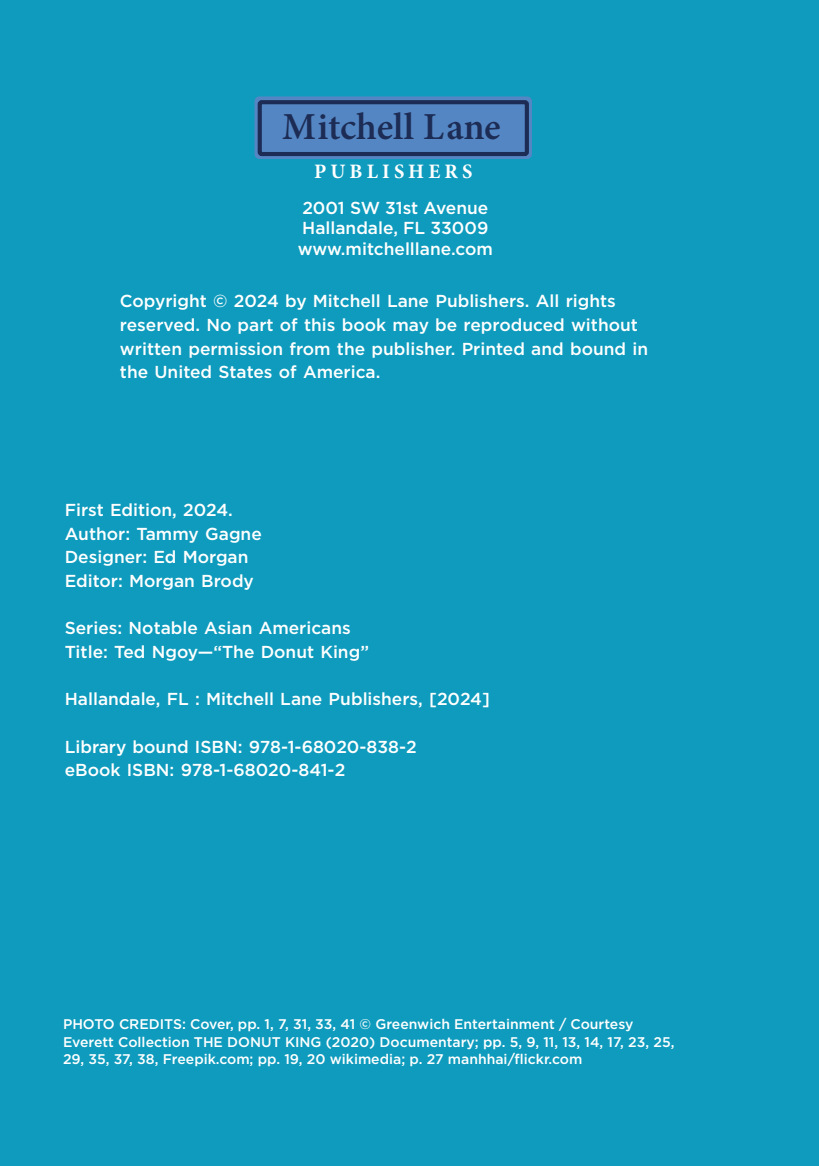
<style>
.page{position:relative;width:819px;height:1166px;background:#0e9bbd}
.page>*{position:absolute;margin:0;border:0;box-sizing:border-box;transform-origin:0 0}
.t1{font:600 38.15px "Minion Pro";letter-spacing:-.005em;color:#1c2c54}
.t2{font:700 20.47px "Minion Pro";letter-spacing:.2em;color:#fff}
.t3{font:500 17.32px/23.6px "Gotham";color:#fff}
.t4{font:500 14px/17.5px "Gotham";color:#fff}
</style>
<div class="page">
<div style="left:255px;top:96px;width:277px;height:63px;background:#5586c4;border-radius:5px"></div>
<div style="left:258px;top:100px;width:271px;height:56px;border:4px solid #1c2c54;border-radius:2px"></div>
<h1 class="t1" style="left:282px;top:100px;width:220px">Mitchell Lane</h1>
<p class="t2" style="left:314px;top:157px;width:160px">PUBLISHERS</p>
<p class="t3" style="left:298px;top:197px;width:197px;line-height:20.5px">2001 SW 31st Avenue<br>Hallandale, FL 33009 www.mitchelllane.com</p>
<p class="t3" style="left:120px;top:289px;width:530px">Copyright © 2024 by Mitchell Lane Publishers. All rights reserved. No part of this book may be reproduced without written permission from the publisher. Printed and bound in the United States of America.</p>
<p class="t3" style="left:65px;top:498px;width:199px">First Edition, 2024.<br>Author: Tammy Gagne<br>Designer: Ed Morgan<br>Editor: Morgan Brody</p>
<p class="t3" style="left:65px;top:616px;width:306px">Series: Notable Asian Americans<br>Title: Ted Ngoy—“The Donut King”</p>
<p class="t3" style="left:65px;top:687px;width:427px">Hallandale, FL : Mitchell Lane Publishers, [2024]</p>
<p class="t3" style="left:65px;top:734px;width:354px">Library bound ISBN: 978-1-68020-838-2 eBook ISBN: 978-1-68020-841-2</p>
<p class="t4" style="left:63px;top:1015px;width:613px">PHOTO CREDITS: Cover, pp. 1, 7, 31, 33, 41 © Greenwich Entertainment / Courtesy<br>Everett Collection THE DONUT KING (2020) Documentary; pp. 5, 9, 11, 13, 14, 17, 23, 25,<br>29, 35, 37, 38, Freepik.com; pp. 19, 20 wikimedia; p. 27 manhhai/flickr.com</p>
</div>
